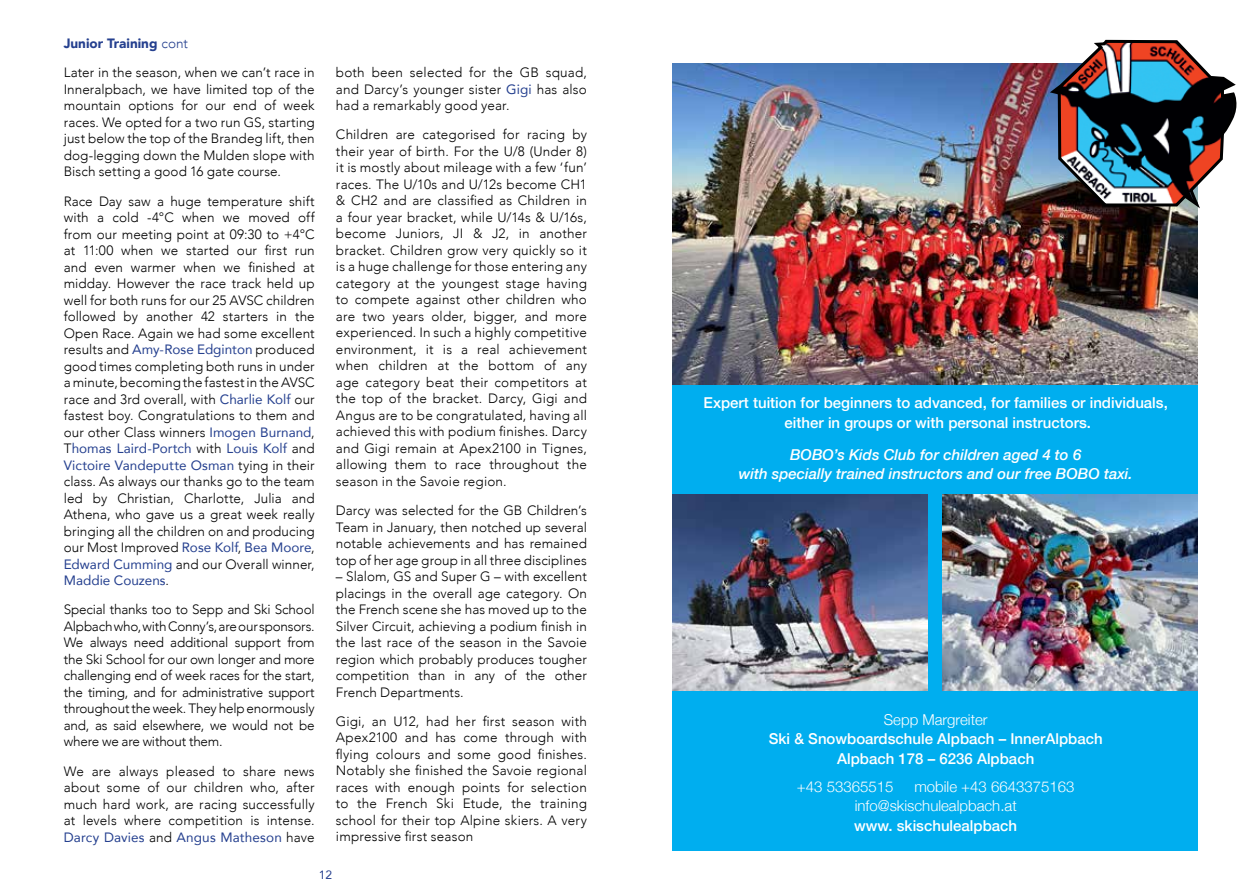
<style>
.page{position:relative;width:1259px;height:893px;background:#fff}
.page>*{position:absolute;margin:0;border:0;box-sizing:border-box;transform-origin:0 0}
.t1{font:500 15px/19.5px "Helvetica Neue";color:#fff;text-align:center}
.t2{font:italic 500 15px/19.5px "Helvetica Neue";color:#fff;text-align:center}
.t3{font:300 15px/19.5px "Helvetica Neue";color:#fff}
.t4{font:300 13.5px/16.5px "Avenir";letter-spacing:.005em;color:#000;text-align:justify}
.t5{font:900 13.5px "Avenir";color:#25408f}
.t6{font:12px "Avenir";color:#25408f}
.s1{font-weight:300}
.s2{font-weight:400;color:#25408f}
</style>
<div class="page">
<div style="left:672px;top:64px;width:525px;height:786px;background:#00aeef"></div>
<img style="left:672px;top:64px;width:525px;height:320px">
<svg style="left:1049px;top:39px;width:188px;height:173px"></svg>
<img style="left:672px;top:495px;width:255px;height:195px">
<img style="left:942px;top:495px;width:255px;height:195px">
<p class="t5" style="left:64px;top:31px;width:126px">Junior Training <span class="s1">cont</span></p>
<p class="t4" style="left:64px;top:64px;width:252px">Later in the season, when we can’t race in Inneralpbach, we have limited top of the mountain options for our end of week races. We opted for a two run GS, starting just below the top of the Brandeg lift, then dog-legging down the Mulden slope with Bisch setting a good 16 gate course.</p>
<p class="t4" style="left:64px;top:193px;width:252px">Race Day saw a huge temperature shift with a cold -4°C when we moved off from our meeting point at 09:30 to +4°C at 11:00 when we started our first run and even warmer when we finished at midday. However the race track held up well for both runs for our 25 AVSC children followed by another 42 starters in the Open Race. Again we had some excellent results and <span class="s2">Amy-Rose Edginton</span> produced good times completing both runs in under a minute, becoming the fastest in the AVSC race and 3rd overall, with <span class="s2">Charlie Kolf</span> our fastest boy. Congratulations to them and our other Class winners <span class="s2">Imogen Burnand</span>, T<span class="s2">homas Laird-Portch</span> with <span class="s2">Louis Kolf</span> and <span class="s2">Victoire Vandeputte Osman</span> tying in their class. As always our thanks go to the team led by Christian, Charlotte, Julia and Athena, who gave us a great week really bringing all the children on and producing our Most Improved <span class="s2">Rose Kolf</span>, <span class="s2">Bea Moore</span>, <span class="s2">Edward Cumming</span> and our Overall winner, <span class="s2">Maddie Couzens</span>.</p>
<p class="t4" style="left:64px;top:601px;width:252px">Special thanks too to Sepp and Ski School Alpbach who, with Conny’s, are our sponsors.<br>We always need additional support from the Ski School for our own longer and more challenging end of week races for the start, the timing, and for administrative support throughout the week. They help enormously and, as said elsewhere, we would not be where we are without them.</p>
<p class="t4" style="left:64px;top:763px;width:252px">We are always pleased to share news about some of our children who, after much hard work, are racing successfully at levels where competition is intense.<br><span class="s2">Darcy Davies</span> and <span class="s2">Angus Matheson</span> have</p>
<p class="t4" style="left:336px;top:64px;width:252px">both been selected for the GB squad, and Darcy’s younger sister <span class="s2">Gigi</span> has also had a remarkably good year.</p>
<p class="t4" style="left:336px;top:127px;width:252px">Children are categorised for racing by their year of birth. For the U/8 (Under 8) it is mostly about mileage with a few ‘fun’ races. The U/10s and U/12s become CH1 &amp; CH2 and are classified as Children in a four year bracket, while U/14s &amp; U/16s, become Juniors, JI &amp; J2, in another bracket. Children grow very quickly so it is a huge challenge for those entering any category at the youngest stage having to compete against other children who are two years older, bigger, and more experienced. In such a highly competitive environment, it is a real achievement when children at the bottom of any age category beat their competitors at the top of the bracket. Darcy, Gigi and Angus are to be congratulated, having all achieved this with podium finishes. Darcy and Gigi remain at Apex2100 in Tignes, allowing them to race throughout the season in the Savoie region.</p>
<p class="t4" style="left:336px;top:502px;width:252px">Darcy was selected for the GB Children’s Team in January, then notched up several notable achievements and has remained top of her age group in all three disciplines</p>
<p class="t4" style="left:336px;top:568px;width:252px">– Slalom, GS and Super G – with excellent placings in the overall age category. On the French scene she has moved up to the Silver Circuit, achieving a podium finish in the last race of the season in the Savoie region which probably produces tougher competition than in any of the other French Departments.</p>
<p class="t4" style="left:336px;top:713px;width:252px">Gigi, an U12, had her first season with Apex2100 and has come through with flying colours and some good finishes.<br>Notably she finished the Savoie regional races with enough points for selection to the French Ski Etude, the training school for their top Alpine skiers. A very impressive first season</p>
<p class="t6" style="left:319px;top:866px;width:15px">12</p>
<p class="t1" style="left:703px;top:392px;width:466px">Expert tuition for beginners to advanced, for families or individuals, either in groups or with personal instructors.</p>
<p class="t2" style="left:739px;top:444px;width:395px">BOBO’s Kids Club for children aged 4 to 6<br>with specially trained instructors and our free BOBO taxi.</p>
<p class="t3" style="left:884px;top:708px;width:105px">Sepp Margreiter</p>
<p class="t1" style="left:769px;top:728px;width:335px">Ski &amp; Snowboardschule Alpbach – InnerAlpbach<br>Alpbach 178 – 6236 Alpbach</p>
<p class="t3" style="left:797px;top:775px;width:98px">+43 53365515</p>
<p class="t3" style="left:854px;top:775px;width:221px;text-indent:60px">mobile +43 6643375163 info@skischulealpbach.at</p>
<p class="t1" style="left:854px;top:814px;width:164px">www. skischulealpbach</p>
</div>
